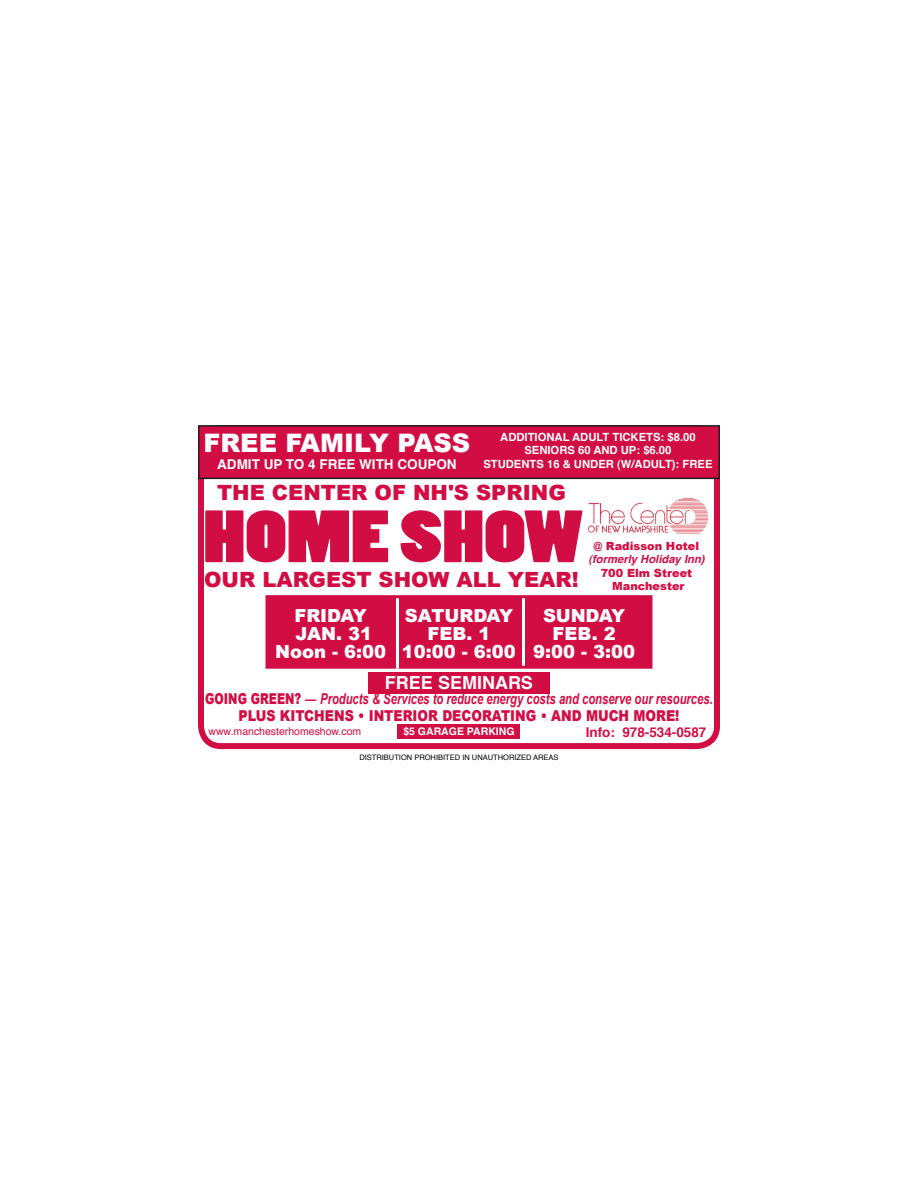
<style>
.page{position:relative;width:918px;height:1188px;background:#fff}
.page>*{position:absolute;margin:0;border:0;box-sizing:border-box;transform-origin:0 0}
.t1{font:69px "Poplar Std";color:#d20d44;scale:1.35 1}
.t2{font:900 25.5px "Arial";color:#fff}
.t3{font:900 21px "Arial";color:#d20d44}
.t4{font:900 18px "Arial";color:#fff}
.t5{font:700 18px "Helvetica";color:#fff}
.t6{font:italic 700 15px "Arial";color:#d20d44;scale:.75 1}
.t7{font:900 15px "Arial";color:#d20d44;scale:.85 1}
.t8{font:700 13.5px "Helvetica";color:#fff}
.t9{font:700 13.5px "Helvetica";color:#d20d44}
.t10{font:700 11.25px "Helvetica";color:#fff}
.t11{font:900 11.25px "Arial";color:#d20d44}
.t12{font:italic 700 11.25px "Helvetica";color:#d20d44}
.t13{font:10.5px "Helvetica";color:#d20d44}
.t14{font:700 10.5px "Helvetica";color:#fff}
.t15{font:7.5px "Helvetica";color:#000}
.s1{font-weight:900;font-style:normal}
</style>
<div class="page">
<div style="left:198px;top:425px;width:522px;height:324px;border:6px solid #d20d44;border-radius:20px"></div>
<div style="left:266px;top:595px;width:386px;height:74px;background:#d20d44;border:6px solid #d20d44"></div>
<hr style="left:396px;top:598px;width:3px;height:71px;background:#fff">
<hr style="left:522px;top:598px;width:3px;height:68px;background:#fff">
<div style="left:199px;top:426px;width:520px;height:52px;background:#d20d44"></div>
<div style="left:198px;top:425px;width:522px;height:54px;border:2px solid #231f20"></div>
<img style="left:588px;top:497px;width:120px;height:37px">
<div style="left:398px;top:724px;width:122px;height:16px;background:#d20d44"></div>
<div style="left:368px;top:672px;width:182px;height:21px;background:#d20d44"></div>
<p class="t2" style="left:203px;top:424px;width:268px">FREE FAMILY PASS</p>
<p class="t10" style="left:500px;top:428px;width:197px">ADDITIONAL ADULT TICKETS: $8.00</p>
<p class="t10" style="left:524px;top:441px;width:149px">SENIORS 60 AND UP: $6.00</p>
<p class="t8" style="left:217px;top:453px;width:241px">ADMIT UP TO 4 FREE WITH COUPON</p>
<p class="t10" style="left:483px;top:455px;width:231px">STUDENTS 16 &amp; UNDER (W/ADULT): FREE</p>
<p class="t3" style="left:217px;top:478px;width:350px">THE CENTER OF NH'S SPRING</p>
<p class="t1" style="left:203px;top:499px;width:282px">HOME SHOW</p>
<p class="t11" style="left:594px;top:538px;width:107px">@ Radisson Hotel</p>
<p class="t12" style="left:588px;top:550px;width:118px">(formerly Holiday Inn)</p>
<p class="t11" style="left:601px;top:565px;width:93px">700 Elm Street</p>
<p class="t3" style="left:204px;top:564px;width:376px">OUR LARGEST SHOW ALL YEAR!</p>
<p class="t11" style="left:612px;top:578px;width:74px">Manchester</p>
<p class="t4" style="left:295px;top:602px;width:74px">FRIDAY</p>
<p class="t4" style="left:295px;top:620px;width:78px">JAN. 31</p>
<p class="t4" style="left:275px;top:638px;width:113px">Noon - 6:00</p>
<p class="t4" style="left:405px;top:602px;width:110px">SATURDAY</p>
<p class="t4" style="left:427px;top:620px;width:65px">FEB. 1</p>
<p class="t4" style="left:402px;top:638px;width:116px">10:00 - 6:00</p>
<p class="t6" style="left:205px;top:689px;width:678px"><span class="s1">GOING GREEN? —</span> Products &amp; Services to reduce energy costs and conserve our resources.</p>
<p class="t7" style="left:238px;top:705px;width:520px">PLUS KITCHENS • INTERIOR DECORATING • AND MUCH MORE!</p>
<p class="t4" style="left:543px;top:602px;width:84px">SUNDAY</p>
<p class="t4" style="left:553px;top:620px;width:65px">FEB. 2</p>
<p class="t4" style="left:533px;top:638px;width:104px">9:00 - 3:00</p>
<p class="t5" style="left:385px;top:668px;width:150px">FREE SEMINARS</p>
<p class="t13" style="left:208px;top:723px;width:154px">www.manchesterhomeshow.com</p>
<p class="t9" style="left:586px;top:721px;width:122px">Info: 978-534-0587</p>
<p class="t14" style="left:403px;top:723px;width:113px">$5 GARAGE PARKING</p>
<p class="t15" style="left:359px;top:751px;width:201px">DISTRIBUTION PROHIBITED IN UNAUTHORIZED AREAS</p>
</div>
